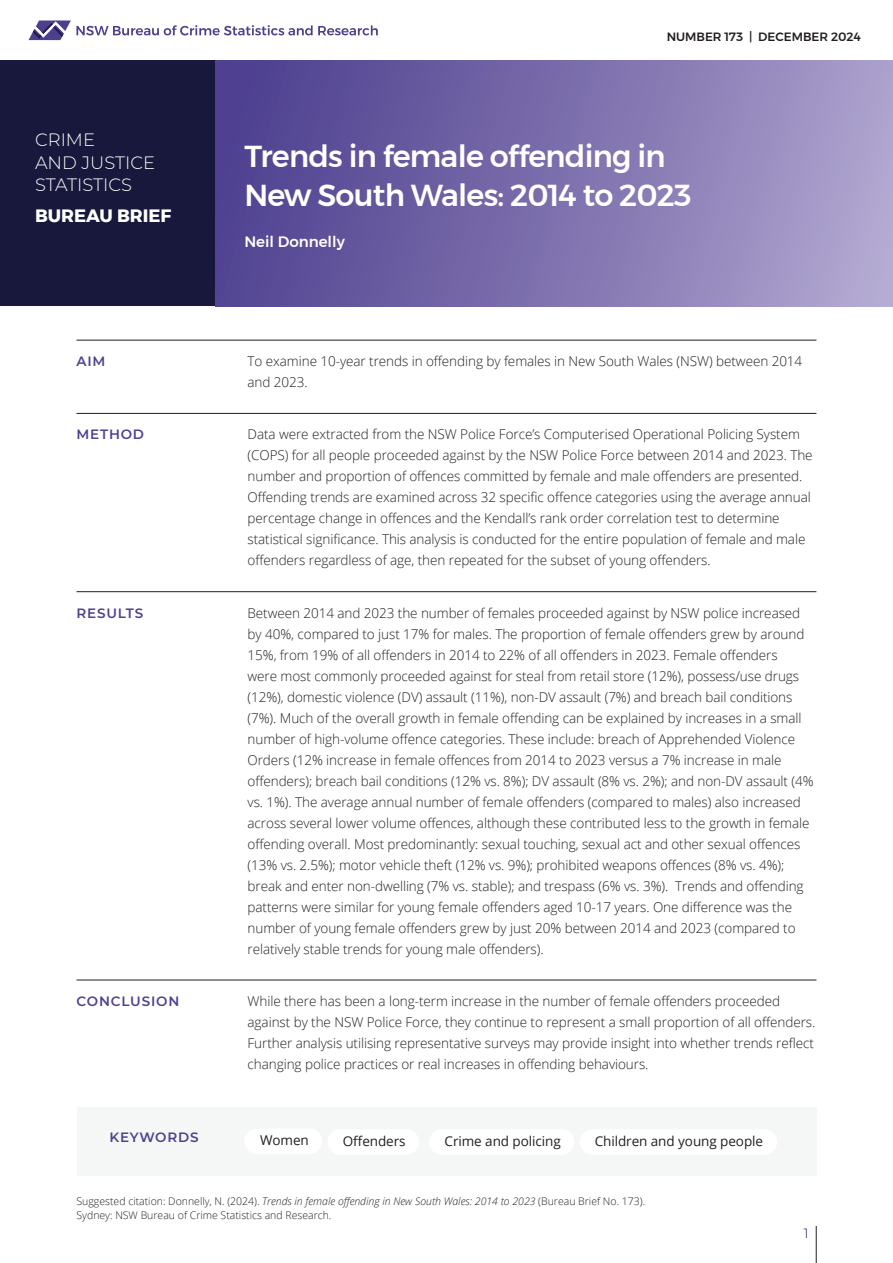
<style>
.page{position:relative;width:893px;height:1263px;background:#fff}
.page>*{position:absolute;margin:0;border:0;box-sizing:border-box;transform-origin:0 0}
.t1{font:500 30.15px "Montserrat";letter-spacing:-.025em;color:#fff}
.t2{font:300 17.85px/22.5px "Montserrat";color:#fff}
.t3{font:700 17.85px "Montserrat";color:#fff}
.Author{font:500 15px "Montserrat";color:#fff}
.Body_copy{font:300 13.5px/21px "Open Sans";letter-spacing:-.005em;color:#231f20}
.t4{font:13.5px "Open Sans";letter-spacing:-.005em;color:#231f20}
.Body_copy-2{font:600 13.5px "Montserrat";letter-spacing:.06em;color:#4f4091}
.t5{font:13.5px "Montserrat";color:#4f4091}
.Number_and_Month_BB{font:500 12px "Montserrat";color:#231f20}
.Footnote{font:300 10.5px/13.5px "Open Sans";color:#231f20}
.s1{font-style:italic}
</style>
<div class="page">
<svg style="left:29px;top:20px;width:349px;height:20px"></svg>
<hr style="left:77px;top:340px;width:739px;height:1px;background:#231f20">
<hr style="left:77px;top:413px;width:739px;height:1px;background:#231f20">
<hr style="left:77px;top:591px;width:739px;height:1px;background:#231f20">
<hr style="left:77px;top:980px;width:739px;height:1px;background:#231f20">
<hr style="left:816px;top:1226px;width:1px;height:37px;background:#231f20">
<div style="left:0;top:61px;width:215px;height:245px;background:#17183b"></div>
<div style="left:215px;top:61px;width:678px;height:245px;background:linear-gradient(to right,#4c3d8d,#afa4ce)"></div>
<div style="left:77px;top:1107px;width:739px;height:69px;background:#f5f7f7"></div>
<div style="left:244px;top:1128px;width:78px;height:26px;background:#fff;border-radius:13px"></div>
<div style="left:327px;top:1129px;width:92px;height:26px;background:#fff;border-radius:13px"></div>
<div style="left:429px;top:1129px;width:145px;height:26px;background:#fff;border-radius:13px"></div>
<div style="left:580px;top:1129px;width:197px;height:26px;background:#fff;border-radius:13px"></div>
<p class="t2" style="left:35px;top:128px;width:122px">CRIME<br>AND JUSTICE<br>STATISTICS</p>
<p class="t3" style="left:35px;top:202px;width:138px">BUREAU BRIEF</p>
<p class="Number_and_Month_BB" style="left:667px;top:27px;width:196px">NUMBER 173 | DECEMBER 2024</p>
<h1 class="t1" style="left:244px;top:133px;width:423px">Trends in female offending in</h1>
<h1 class="t1" style="left:244px;top:172px;width:449px">New South Wales: 2014 to 2023</h1>
<p class="Author" style="left:244px;top:230px;width:102px">Neil Donnelly</p>
<p class="Body_copy-2" style="left:77px;top:352px;width:30px">AIM</p>
<p class="Body_copy" style="left:248px;top:350px;width:556px">To examine 10-year trends in offending by females in New South Wales (NSW) between 2014 and 2023.</p>
<p class="Body_copy-2" style="left:77px;top:425px;width:69px">METHOD</p>
<p class="Body_copy" style="left:248px;top:423px;width:567px">Data were extracted from the NSW Police Force’s Computerised Operational Policing System (COPS) for all people proceeded against by the NSW Police Force between 2014 and 2023. The number and proportion of offences committed by female and male offenders are presented.<br>Offending trends are examined across 32 specific offence categories using the average annual percentage change in offences and the Kendall’s rank order correlation test to determine statistical significance. This analysis is conducted for the entire population of female and male offenders regardless of age, then repeated for the subset of young offenders.</p>
<p class="Body_copy-2" style="left:77px;top:603px;width:68px">RESULTS</p>
<p class="Body_copy" style="left:248px;top:602px;width:568px">Between 2014 and 2023 the number of females proceeded against by NSW police increased by 40%, compared to just 17% for males. The proportion of female offenders grew by around 15%, from 19% of all offenders in 2014 to 22% of all offenders in 2023. Female offenders<br>were most commonly proceeded against for steal from retail store (12%), possess/use drugs (12%), domestic violence (DV) assault (11%), non-DV assault (7%) and breach bail conditions (7%). Much of the overall growth in female offending can be explained by increases in a small number of high-volume offence categories. These include: breach of Apprehended Violence Orders (12% increase in female offences from 2014 to 2023 versus a 7% increase in male offenders); breach bail conditions (12% vs. 8%); DV assault (8% vs. 2%); and non-DV assault (4% vs. 1%). The average annual number of female offenders (compared to males) also increased across several lower volume offences, although these contributed less to the growth in female offending overall. Most predominantly: sexual touching, sexual act and other sexual offences (13% vs. 2.5%); motor vehicle theft (12% vs. 9%); prohibited weapons offences (8% vs. 4%); break and enter non-dwelling (7% vs. stable); and trespass (6% vs. 3%). Trends and offending patterns were similar for young female offenders aged 10-17 years. One difference was the number of young female offenders grew by just 20% between 2014 and 2023 (compared to relatively stable trends for young male offenders).</p>
<p class="Body_copy-2" style="left:77px;top:991px;width:104px">CONCLUSION</p>
<p class="Body_copy" style="left:248px;top:990px;width:569px">While there has been a long-term increase in the number of female offenders proceeded against by the NSW Police Force, they continue to represent a small proportion of all offenders.<br>Further analysis utilising representative surveys may provide insight into whether trends reflect changing police practices or real increases in offending behaviours.</p>
<p class="Body_copy-2" style="left:110px;top:1128px;width:91px">KEYWORDS</p>
<p class="t4" style="left:445px;top:1132px;width:118px">Crime and policing</p>
<p class="t4" style="left:595px;top:1132px;width:170px">Children and young people</p>
<p class="t4" style="left:260px;top:1131px;width:50px">Women</p>
<p class="t4" style="left:343px;top:1132px;width:64px">Offenders</p>
<p class="Footnote" style="left:77px;top:1194px;width:570px">Suggested citation: Donnelly, N. (2024). <span class="s1">Trends in female offending in New South Wales: 2014 to 2023</span> (Bureau Brief No. 173).<br>Sydney: NSW Bureau of Crime Statistics and Research.</p>
<p class="t5" style="left:804px;top:1224px;width:6px">1</p>
</div>
